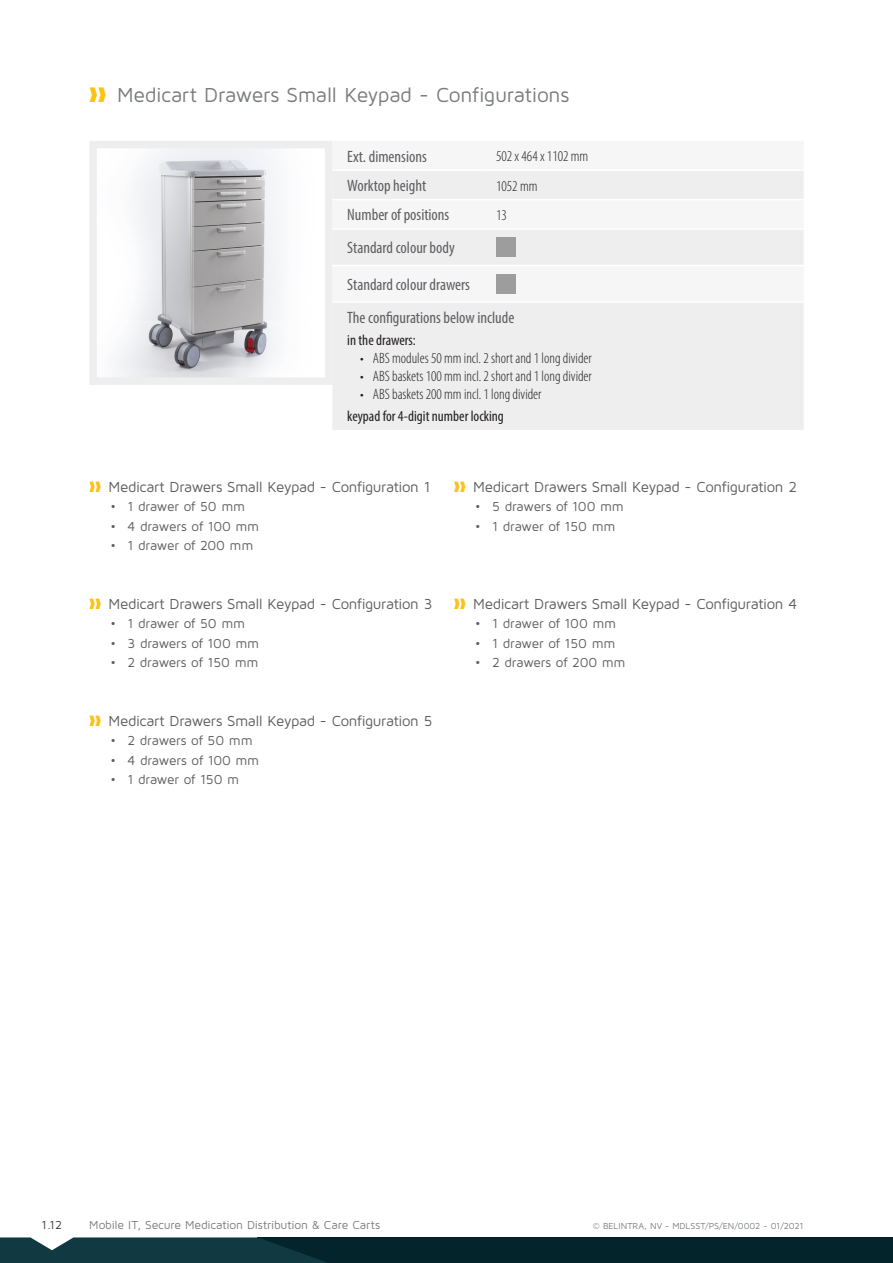
<style>
.page{position:relative;width:893px;height:1263px;background:#fff}
.page>*{position:absolute;margin:0;border:0;box-sizing:border-box;transform-origin:0 0}
.t1{font:21px "Maven Pro";letter-spacing:-.015em;color:#7a7c7f}
.table__header_2_NL{font:condensed 16.5px "Myriad Pro";color:#5f5f62}
.t2{font:15px "Maven Pro";letter-spacing:-.025em;color:#5f5f62}
.table__body_NL{font:300 condensed 15px "Myriad Pro";color:#231f20}
.table__body_NL-2{font:condensed 15px "Myriad Pro";color:#231f20}
.t3{font:13.5px "Maven Pro";letter-spacing:-.02em;color:#5f5f62}
.t4{font:12px "Maven Pro";letter-spacing:-.015em;color:#7a7c7f}
.t5{font:12px "Maven Pro";color:#3c3c3d}
.Paragraph_Style_2{font:9px "Maven Pro";letter-spacing:-.005em;color:#7a7c7f}
.s1{color:#fec115}
</style>
<div class="page">
<img style="left:117px;top:150px;width:163px;height:226px">
<div style="left:89px;top:141px;width:243px;height:244px;border:8px solid #eeeeef"></div>
<div style="left:258px;top:1237px;width:635px;height:26px;background:#03242b"></div>
<svg style="left:0;top:1237px;width:327px;height:26px;background:#194047"></svg>
<div style="left:332px;top:171px;width:472px;height:259px;background:#eeeeef"></div>
<hr style="left:332px;top:199px;width:149px;height:1px;background:#fff">
<hr style="left:481px;top:199px;width:323px;height:1px;background:#fff">
<hr style="left:332px;top:228px;width:149px;height:2px;background:#fff">
<hr style="left:481px;top:228px;width:323px;height:2px;background:#fff">
<hr style="left:332px;top:265px;width:149px;height:1px;background:#fff">
<hr style="left:481px;top:265px;width:323px;height:1px;background:#fff">
<hr style="left:481px;top:301px;width:323px;height:2px;background:#fff">
<hr style="left:332px;top:301px;width:149px;height:2px;background:#fff">
<div style="left:496px;top:237px;width:20px;height:20px;background:#9c9d9c"></div>
<div style="left:496px;top:274px;width:20px;height:19px;background:#9c9d9c"></div>
<p class="t1" style="left:89px;top:82px;width:482px"><span class="s1">❱❱</span> Medicart Drawers Small Keypad - Configurations</p>
<p class="table__header_2_NL" style="left:347px;top:146px;width:81px">Ext. dimensions</p>
<p class="table__body_NL" style="left:496px;top:148px;width:94px">502 x 464 x 1102 mm</p>
<p class="table__header_2_NL" style="left:347px;top:176px;width:81px">Worktop height</p>
<p class="table__body_NL" style="left:496px;top:178px;width:43px">1052 mm</p>
<p class="table__header_2_NL" style="left:347px;top:205px;width:104px">Number of positions</p>
<p class="table__body_NL" style="left:496px;top:207px;width:12px">13</p>
<p class="table__header_2_NL" style="left:347px;top:238px;width:109px">Standard colour body</p>
<p class="table__header_2_NL" style="left:347px;top:274px;width:124px">Standard colour drawers</p>
<p class="table__header_2_NL" style="left:347px;top:307px;width:169px">The configurations below include</p>
<p class="table__body_NL-2" style="left:347px;top:331px;width:70px">in the drawers:</p>
<p class="table__body_NL" style="left:360px;top:350px;width:233px">• ABS modules 50 mm incl. 2 short and 1 long divider</p>
<p class="table__body_NL" style="left:360px;top:368px;width:233px">• ABS baskets 100 mm incl. 2 short and 1 long divider</p>
<p class="table__body_NL" style="left:360px;top:386px;width:183px">• ABS baskets 200 mm incl. 1 long divider</p>
<p class="table__body_NL-2" style="left:347px;top:407px;width:158px">keypad for 4-digit number locking</p>
<p class="t2" style="left:89px;top:477px;width:343px"><span class="s1">❱❱</span> Medicart Drawers Small Keypad - Configuration 1</p>
<p class="t3" style="left:111px;top:498px;width:136px">• 1 drawer of 50 mm</p>
<p class="t3" style="left:111px;top:518px;width:150px">• 4 drawers of 100 mm</p>
<p class="t3" style="left:111px;top:537px;width:144px">• 1 drawer of 200 mm</p>
<p class="t2" style="left:89px;top:594px;width:345px"><span class="s1">❱❱</span> Medicart Drawers Small Keypad - Configuration 3</p>
<p class="t3" style="left:111px;top:615px;width:136px">• 1 drawer of 50 mm</p>
<p class="t3" style="left:111px;top:635px;width:150px">• 3 drawers of 100 mm</p>
<p class="t3" style="left:111px;top:654px;width:149px">• 2 drawers of 150 mm</p>
<p class="t2" style="left:89px;top:711px;width:345px"><span class="s1">❱❱</span> Medicart Drawers Small Keypad - Configuration 5</p>
<p class="t3" style="left:111px;top:732px;width:144px">• 2 drawers of 50 mm</p>
<p class="t3" style="left:111px;top:752px;width:150px">• 4 drawers of 100 mm</p>
<p class="t3" style="left:111px;top:771px;width:130px">• 1 drawer of 150 m</p>
<p class="t2" style="left:454px;top:477px;width:345px"><span class="s1">❱❱</span> Medicart Drawers Small Keypad - Configuration 2</p>
<p class="t3" style="left:475px;top:498px;width:150px">• 5 drawers of 100 mm</p>
<p class="t3" style="left:475px;top:518px;width:142px">• 1 drawer of 150 mm</p>
<p class="t2" style="left:454px;top:594px;width:345px"><span class="s1">❱❱</span> Medicart Drawers Small Keypad - Configuration 4</p>
<p class="t3" style="left:475px;top:615px;width:143px">• 1 drawer of 100 mm</p>
<p class="t3" style="left:475px;top:635px;width:142px">• 1 drawer of 150 mm</p>
<p class="t3" style="left:475px;top:654px;width:152px">• 2 drawers of 200 mm</p>
<p class="t5" style="left:42px;top:1217px;width:22px">1.12</p>
<p class="t4" style="left:89px;top:1217px;width:292px">Mobile IT, Secure Medication Distribution &amp; Care Carts</p>
<p class="Paragraph_Style_2" style="left:593px;top:1220px;width:212px">© BELINTRA, NV - MDLSST/PS/EN/0002 - 01/2021</p>
</div>
